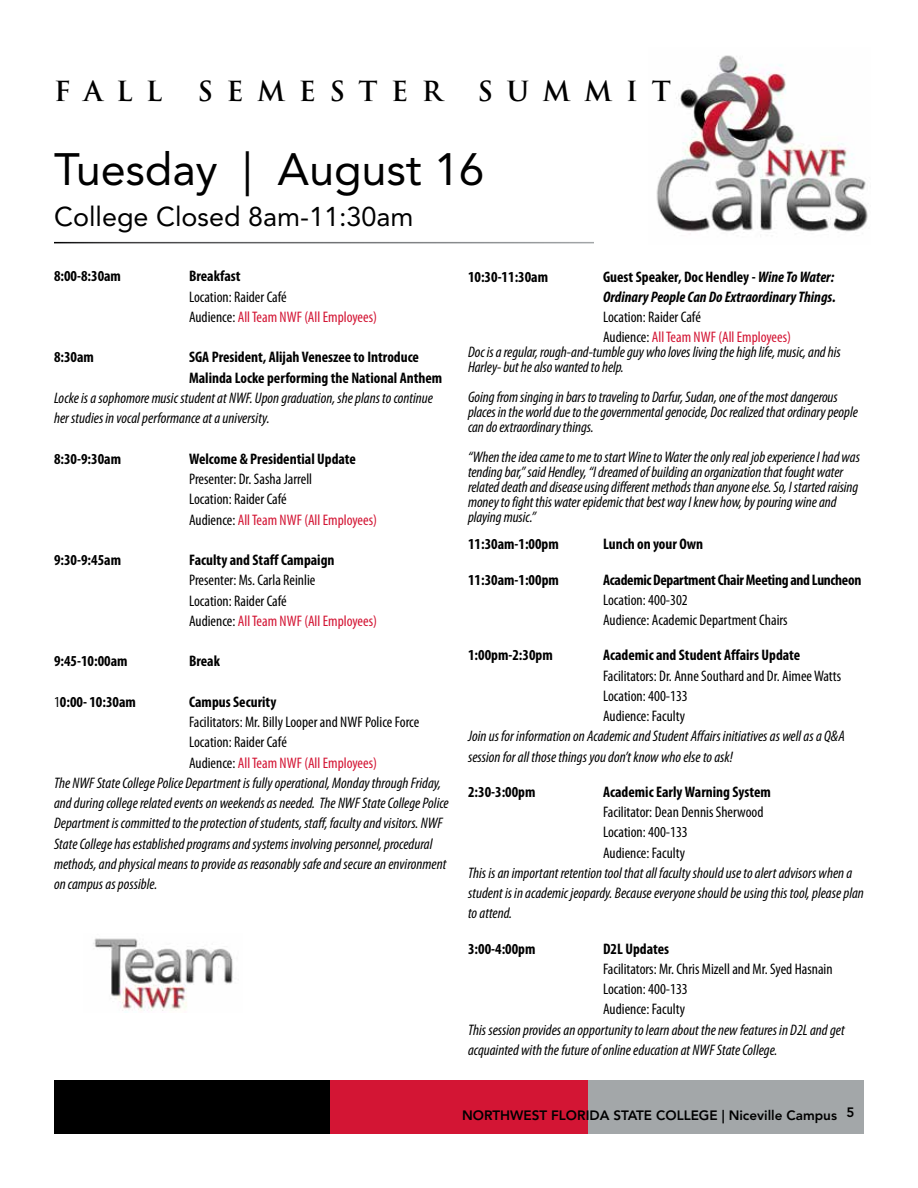
<style>
.page{position:relative;width:918px;height:1188px;background:#fff}
.page>*{position:absolute;margin:0;border:0;box-sizing:border-box;transform-origin:0 0}
.t1{font:45px "Avenir LT Std";color:#000}
.t2{font:27px "Avenir LT Std";color:#000}
.t3{font:700 27px "Trajan Pro";letter-spacing:.5em;color:#000}
.t4{font:italic condensed 15.3px/15px "Myriad Pro";color:#000}
.t5{font:condensed 15.3px/20.2px "Myriad Pro";color:#000}
.t6{font:700 condensed 15.3px/20.2px "Myriad Pro";color:#000}
.t7{font:italic 700 condensed 15.3px/20.2px "Myriad Pro";color:#000}
.t8{font:700 condensed 15.3px "Myriad Pro";letter-spacing:-.02em;color:#000}
.t9{font:condensed 15.3px "Myriad Pro";color:#d31534}
.t10{font:800 13.5px "Avenir LT Std";color:#000}
.s1{color:#d31534}
.s2{font-weight:400}
.s3{color:#000}
.s4{font-style:normal}
</style>
<div class="page">
<div style="left:588px;top:1080px;width:276px;height:54px;background:#a3a7a9"></div>
<div style="left:330px;top:1080px;width:258px;height:54px;background:#d31534"></div>
<div style="left:54px;top:1080px;width:276px;height:54px;background:#000"></div>
<img style="left:656px;top:55px;width:212px;height:177px">
<img style="left:93px;top:938px;width:140px;height:73px">
<h2 class="t3" style="left:54px;top:75px;width:110px">FALL</h2>
<h2 class="t3" style="left:197px;top:75px;width:246px">SEMES TER</h2>
<h2 class="t3" style="left:477px;top:75px;width:195px">SUMMIT</h2>
<h1 class="t1" style="left:54px;top:143px;width:432px">Tuesday | August 16</h1>
<h2 class="t2" style="left:54px;top:201px;width:361px">College Closed 8am-11:30am</h2>
<p class="t6" style="left:54px;top:266px;width:69px">8:00-8:30am</p>
<p class="t6" style="left:189px;top:266px;width:53px">Breakfast</p>
<p class="t5" style="left:189px;top:286px;width:189px">Location: Raider Café<br>Audience: <span class="s1">All Team NWF (All Employees)</span></p>
<p class="t6" style="left:54px;top:347px;width:41px">8:30am</p>
<p class="t6" style="left:189px;top:347px;width:255px">SGA President, Alijah Veneszee to Introduce<br>Malinda Locke performing the National Anthem</p>
<p class="t4" style="left:54px;top:388px;width:380px;line-height:20.2px">Locke is a sophomore music student at NWF. Upon graduation, she plans to continue her studies in vocal performance at a university.</p>
<p class="t6" style="left:54px;top:448px;width:69px">8:30-9:30am</p>
<p class="t6" style="left:189px;top:448px;width:168px">Welcome &amp; Presidential Update</p>
<p class="t5" style="left:189px;top:469px;width:189px">Presenter: Dr. Sasha Jarrell<br>Location: Raider Café<br>Audience: <span class="s1">All Team NWF (All Employees)</span></p>
<p class="t6" style="left:54px;top:550px;width:69px">9:30-9:45am</p>
<p class="t6" style="left:189px;top:550px;width:147px">Faculty and Staff Campaign</p>
<p class="t5" style="left:189px;top:570px;width:189px">Presenter: Ms. Carla Reinlie<br>Location: Raider Café<br>Audience: <span class="s1">All Team NWF (All Employees)</span></p>
<p class="t6" style="left:54px;top:651px;width:75px">9:45-10:00am</p>
<p class="t6" style="left:189px;top:651px;width:33px">Break</p>
<p class="t6" style="left:54px;top:691px;width:83px"><span class="s2">1</span>0:00- 10:30am</p>
<p class="t6" style="left:189px;top:691px;width:89px">Campus Security</p>
<p class="t5" style="left:189px;top:712px;width:232px">Facilitators: Mr. Billy Looper and NWF Police Force</p>
<p class="t5" style="left:189px;top:732px;width:99px">Location: Raider Café</p>
<p class="t9" style="left:189px;top:753px;width:189px"><span class="s3">Audience:</span> All Team NWF (All Employees)</p>
<p class="t4" style="left:54px;top:775px;width:389px">The NWF State College Police Department is fully operational, Monday through Friday,</p>
<p class="t4" style="left:54px;top:795px;width:396px">and during college related events on weekends as needed. The NWF State College Police</p>
<p class="t4" style="left:54px;top:816px;width:390px">Department is committed to the protection of students, staff, faculty and visitors. NWF</p>
<p class="t4" style="left:54px;top:836px;width:380px">State College has established programs and systems involving personnel, procedural</p>
<p class="t4" style="left:54px;top:856px;width:394px">methods, and physical means to provide as reasonably safe and secure an environment</p>
<p class="t4" style="left:54px;top:876px;width:105px">on campus as possible.</p>
<p class="t6" style="left:468px;top:266px;width:82px">10:30-11:30am</p>
<p class="t7" style="left:603px;top:266px;width:234px"><span class="s4">Guest Speaker, Doc Hendley -</span> Wine To Water:<br>Ordinary People Can Do Extraordinary Things.</p>
<p class="t5" style="left:603px;top:307px;width:189px">Location: Raider Café<br>Audience: <span class="s1">All Team NWF (All Employees)</span></p>
<p class="t4" style="left:468px;top:345px;width:374px">Doc is a regular, rough-and-tumble guy who loves living the high life, music, and his<br>Harley- but he also wanted to help.</p>
<p class="t4" style="left:468px;top:390px;width:391px">Going from singing in bars to traveling to Darfur, Sudan, one of the most dangerous places in the world due to the governmental genocide, Doc realized that ordinary people can do extraordinary things.</p>
<p class="t4" style="left:468px;top:450px;width:393px">“When the idea came to me to start Wine to Water the only real job experience I had was tending bar,” said Hendley, “I dreamed of building an organization that fought water related death and disease using different methods than anyone else. So, I started raising money to fight this water epidemic that best way I knew how, by pouring wine and playing music.”</p>
<p class="t6" style="left:468px;top:534px;width:92px">11:30am-1:00pm</p>
<p class="t6" style="left:603px;top:534px;width:102px">Lunch on your Own</p>
<p class="t6" style="left:468px;top:569px;width:92px">11:30am-1:00pm</p>
<p class="t8" style="left:603px;top:570px;width:260px">Academic Department Chair Meeting and Luncheon</p>
<p class="t5" style="left:603px;top:589px;width:186px">Location: 400-302<br>Audience: Academic Department Chairs</p>
<p class="t6" style="left:468px;top:645px;width:86px">1:00pm-2:30pm</p>
<p class="t6" style="left:603px;top:645px;width:199px">Academic and Student Affairs Update</p>
<p class="t5" style="left:603px;top:665px;width:240px">Facilitators: Dr. Anne Southard and Dr. Aimee Watts<br>Location: 400-133<br>Audience: Faculty</p>
<p class="t4" style="left:468px;top:726px;width:378px;line-height:20.2px">Join us for information on Academic and Student Affairs initiatives as well as a Q&amp;A session for all those things you don’t know who else to ask!</p>
<p class="t6" style="left:468px;top:781px;width:69px">2:30-3:00pm</p>
<p class="t6" style="left:603px;top:781px;width:169px">Academic Early Warning System</p>
<p class="t5" style="left:603px;top:802px;width:162px">Facilitator: Dean Dennis Sherwood<br>Location: 400-133<br>Audience: Faculty</p>
<p class="t4" style="left:468px;top:863px;width:397px;line-height:20.2px">This is an important retention tool that all faculty should use to alert advisors when a student is in academic jeopardy. Because everyone should be using this tool, please plan to attend.</p>
<p class="t6" style="left:468px;top:938px;width:69px">3:00-4:00pm</p>
<p class="t6" style="left:603px;top:938px;width:67px">D2L Updates</p>
<p class="t5" style="left:603px;top:959px;width:231px">Facilitators: Mr. Chris Mizell and Mr. Syed Hasnain<br>Location: 400-133<br>Audience: Faculty</p>
<p class="t4" style="left:468px;top:1019px;width:378px;line-height:20.2px">This session provides an opportunity to learn about the new features in D2L and get acquainted with the future of online education at NWF State College.</p>
<p class="t10" style="left:462px;top:1107px;width:394px">NORTHWEST FLORIDA STATE COLLEGE | Niceville Campus 5</p>
</div>
